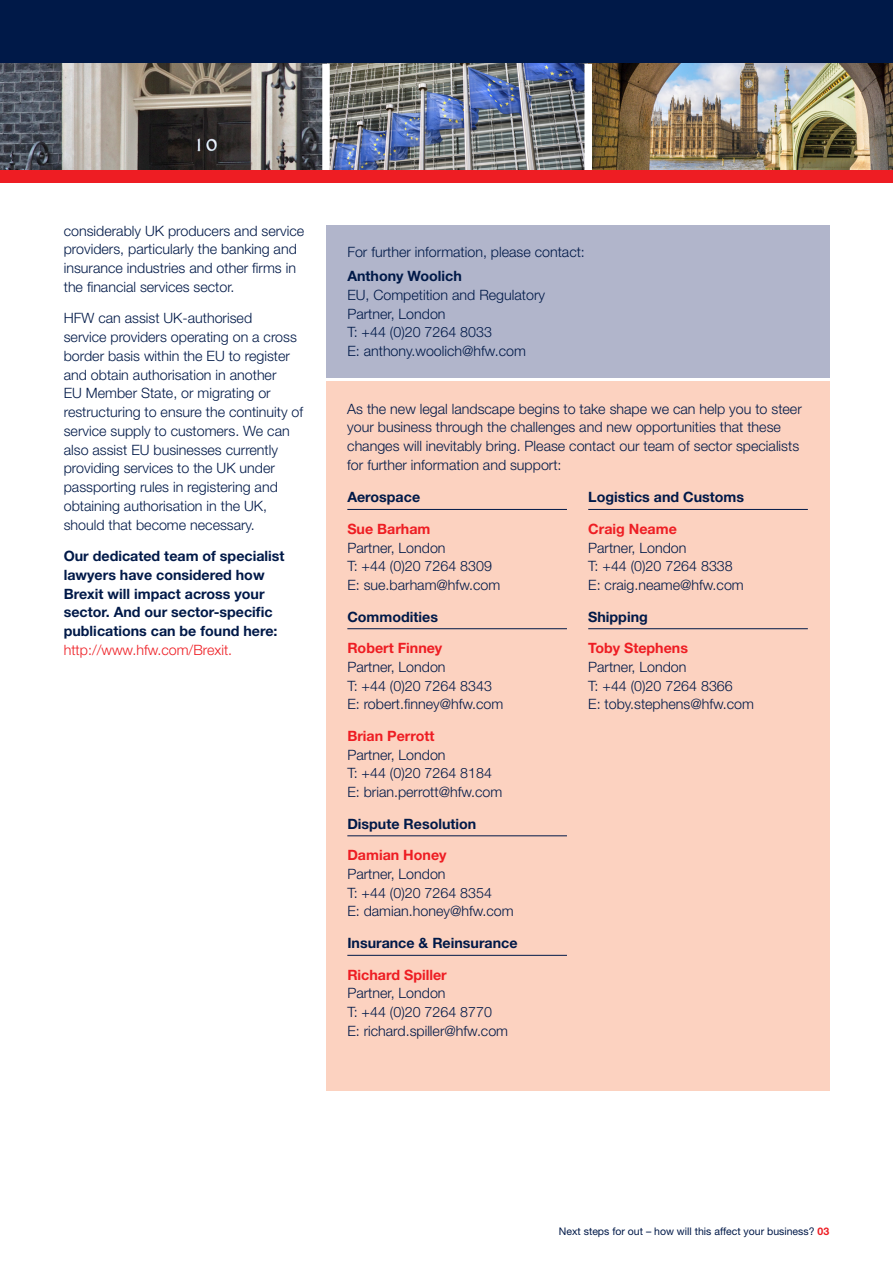
<style>
.page{position:relative;width:893px;height:1263px;background:#fff}
.page>*{position:absolute;margin:0;border:0;box-sizing:border-box;transform-origin:0 0}
.BRIEFING_-_Bodytext{font:300 14.25px/18.8px "Helvetica Neue LT Std";color:#001948}
.BRIEFING_-_Contact_N{font:300 14.25px/18.8px "Helvetica Neue LT Std";color:#001948}
.BRIEFING_-_Intro_Par{font:700 14.25px/18.8px "Helvetica Neue LT Std";color:#001948}
.Sub_Head{font:300 14.25px/18.8px "Helvetica Neue LT Std";color:#001948}
.BRIEFING_-_Contact_N-2{font:700 14.25px "Helvetica Neue LT Std";color:#001948}
.BRIEFING_-_Contact_D{font:300 14.25px "Helvetica Neue LT Std";color:#001948}
.BRIEFING_-_Footer__P{font:10.5px "Helvetica Neue LT Std";color:#001948}
.s1{font-weight:300;color:#ee1d23}
.s2{font-weight:700}
.s3{font-weight:700;color:#ee1d23}
</style>
<div class="page">
<div style="left:0;top:0;width:893px;height:170px;background:#001948"></div>
<img style="left:330px;top:64px;width:254px;height:106px">
<img style="left:592px;top:64px;width:301px;height:106px">
<div style="left:584px;top:64px;width:8px;height:106px;background:#fff"></div>
<svg style="left:0;top:64px;width:322px;height:106px;background:#767371"></svg>
<div style="left:322px;top:64px;width:8px;height:106px;background:#fff"></div>
<div style="left:0;top:170px;width:893px;height:13px;background:#ee1d23"></div>
<div style="left:326px;top:225px;width:503px;height:152px;background:#b1b5cb"></div>
<div style="left:326px;top:382px;width:503px;height:709px;background:#fcd2c0"></div>
<hr style="left:347px;top:509px;width:220px;height:1px;background:#001948">
<hr style="left:347px;top:628px;width:220px;height:1px;background:#001948">
<hr style="left:347px;top:835px;width:220px;height:1px;background:#001948">
<hr style="left:347px;top:955px;width:220px;height:1px;background:#001948">
<hr style="left:588px;top:509px;width:220px;height:1px;background:#001948">
<hr style="left:588px;top:628px;width:220px;height:1px;background:#001948">
<p class="BRIEFING_-_Bodytext" style="left:64px;top:221px;width:242px">considerably UK producers and service providers, particularly the banking and insurance industries and other firms in the financial services sector.</p>
<p class="BRIEFING_-_Bodytext" style="left:64px;top:309px;width:241px">HFW can assist UK-authorised<br>service providers operating on a cross border basis within the EU to register and obtain authorisation in another<br>EU Member State, or migrating or restructuring to ensure the continuity of service supply to customers. We can also assist EU businesses currently providing services to the UK under passporting rules in registering and obtaining authorisation in the UK, should that become necessary.</p>
<p class="BRIEFING_-_Intro_Par" style="left:64px;top:546px;width:222px">Our dedicated team of specialist lawyers have considered how<br>Brexit will impact across your sector. And our sector-specific publications can be found here: <span class="s1">http://www.hfw.com/Brexit.</span></p>
<p class="BRIEFING_-_Bodytext" style="left:347px;top:243px;width:239px">For further information, please contact:</p>
<p class="Sub_Head" style="left:347px;top:266px;width:199px"><span class="s2">Anthony Woolich<br></span>EU, Competition and Regulatory<br>Partner, London<br>T: +44 (0)20 7264 8033<br>E: anthony.woolich@hfw.com</p>
<p class="BRIEFING_-_Bodytext" style="left:347px;top:399px;width:456px">As the new legal landscape begins to take shape we can help you to steer your business through the challenges and new opportunities that these changes will inevitably bring. Please contact our team of sector specialists for further information and support:</p>
<p class="BRIEFING_-_Contact_N-2" style="left:347px;top:488px;width:74px">Aerospace</p>
<p class="BRIEFING_-_Contact_N" style="left:347px;top:519px;width:146px"><span class="s3">Sue Barham<br></span>Partner, London<br>T: +44 (0)20 7264 8309</p>
<p class="BRIEFING_-_Contact_D" style="left:347px;top:576px;width:154px">E: sue.barham@hfw.com</p>
<p class="BRIEFING_-_Contact_N-2" style="left:347px;top:608px;width:92px">Commodities</p>
<p class="BRIEFING_-_Contact_N" style="left:347px;top:638px;width:158px"><span class="s3">Robert Finney<br></span>Partner, London<br>T: +44 (0)20 7264 8343<br>E: robert.finney@hfw.com</p>
<p class="BRIEFING_-_Contact_N" style="left:347px;top:726px;width:157px"><span class="s3">Brian Perrott<br></span>Partner, London<br>T: +44 (0)20 7264 8184<br>E: brian.perrott@hfw.com</p>
<p class="BRIEFING_-_Contact_N-2" style="left:347px;top:815px;width:131px">Dispute Resolution</p>
<p class="BRIEFING_-_Contact_N" style="left:347px;top:845px;width:168px"><span class="s3">Damian Honey<br></span>Partner, London<br>T: +44 (0)20 7264 8354<br>E: damian.honey@hfw.com</p>
<p class="BRIEFING_-_Contact_N-2" style="left:347px;top:934px;width:172px">Insurance &amp; Reinsurance</p>
<p class="BRIEFING_-_Contact_N" style="left:347px;top:965px;width:162px"><span class="s3">Richard Spiller<br></span>Partner, London<br>T: +44 (0)20 7264 8770<br>E: richard.spiller@hfw.com</p>
<p class="BRIEFING_-_Contact_N-2" style="left:588px;top:488px;width:157px">Logistics and Customs</p>
<p class="BRIEFING_-_Contact_N" style="left:588px;top:519px;width:157px"><span class="s3">Craig Neame<br></span>Partner, London<br>T: +44 (0)20 7264 8338<br>E: craig.neame@hfw.com</p>
<p class="BRIEFING_-_Contact_N-2" style="left:588px;top:608px;width:61px">Shipping</p>
<p class="BRIEFING_-_Contact_N" style="left:588px;top:638px;width:167px"><span class="s3">Toby Stephens<br></span>Partner, London<br>T: +44 (0)20 7264 8366<br>E: toby.stephens@hfw.com</p>
<p class="BRIEFING_-_Footer__P" style="left:559px;top:1225px;width:272px">Next steps for out – how will this affect your business? <span class="s3">03</span></p>
</div>
